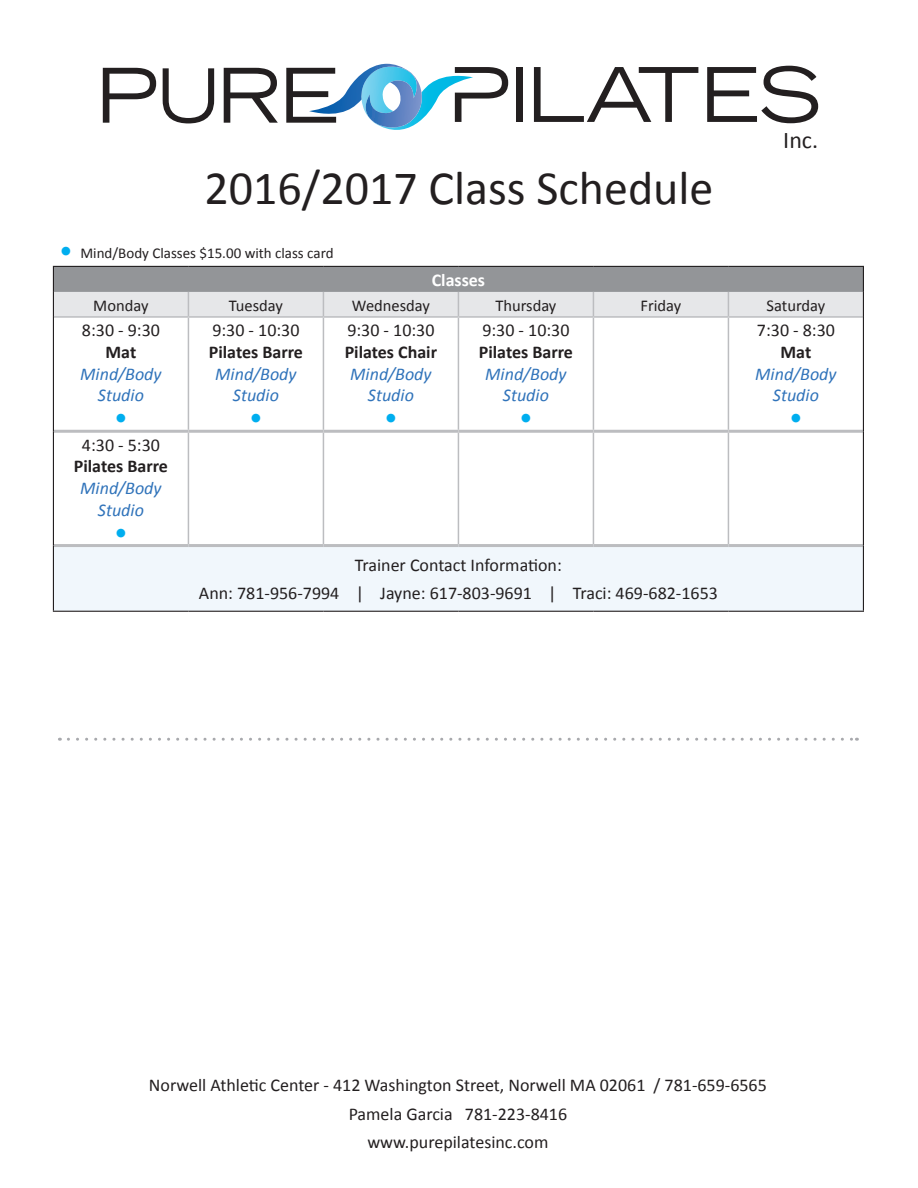
<style>
.page{position:relative;width:918px;height:1188px;background:#fff}
.page>*{position:absolute;margin:0;border:0;box-sizing:border-box;transform-origin:0 0}
.t1{font:48px "Calibri";color:#231f20}
.t2{font:24px "Symbol";color:#00aeef}
.t3{font:24px "Calibri";color:#231f20}
.t4{font:18px "Calibri";color:#231f20}
.t5{font:italic 18px/21.6px "Calibri";color:#3073ba;text-align:center}
.t6{font:700 18px "Calibri";color:#231f20}
.t7{font:700 18px "Calibri";color:#fff}
.t8{font:16.5px "Calibri";color:#231f20}
.t9{font:15px "Calibri";color:#231f20}
.s1{color:#00aeef}
</style>
<div class="page">
<div style="left:53px;top:546px;width:810px;height:65px;background:#f1f7fc"></div>
<hr style="left:54px;top:316px;width:134px;height:2px;background:#bcbdc0">
<hr style="left:188px;top:316px;width:135px;height:2px;background:#bcbdc0">
<hr style="left:188px;top:318px;width:1px;height:112px;background:#bcbdc0">
<hr style="left:323px;top:316px;width:135px;height:2px;background:#bcbdc0">
<hr style="left:323px;top:318px;width:1px;height:112px;background:#bcbdc0">
<hr style="left:458px;top:316px;width:135px;height:2px;background:#bcbdc0">
<hr style="left:458px;top:318px;width:1px;height:112px;background:#bcbdc0">
<hr style="left:593px;top:316px;width:135px;height:2px;background:#bcbdc0">
<hr style="left:593px;top:318px;width:1px;height:112px;background:#bcbdc0">
<hr style="left:728px;top:316px;width:135px;height:2px;background:#bcbdc0">
<hr style="left:728px;top:318px;width:1px;height:112px;background:#bcbdc0">
<hr style="left:188px;top:433px;width:1px;height:111px;background:#bcbdc0">
<hr style="left:323px;top:433px;width:1px;height:111px;background:#bcbdc0">
<hr style="left:458px;top:433px;width:1px;height:111px;background:#bcbdc0">
<hr style="left:593px;top:433px;width:1px;height:111px;background:#bcbdc0">
<hr style="left:728px;top:433px;width:1px;height:111px;background:#bcbdc0">
<hr style="left:54px;top:430px;width:134px;height:3px;background:#bcbdc0">
<hr style="left:188px;top:430px;width:135px;height:3px;background:#bcbdc0">
<hr style="left:323px;top:430px;width:135px;height:3px;background:#bcbdc0">
<hr style="left:458px;top:430px;width:135px;height:3px;background:#bcbdc0">
<hr style="left:593px;top:430px;width:135px;height:3px;background:#bcbdc0">
<hr style="left:728px;top:430px;width:135px;height:3px;background:#bcbdc0">
<hr style="left:54px;top:544px;width:134px;height:3px;background:#bcbdc0">
<hr style="left:188px;top:544px;width:135px;height:3px;background:#bcbdc0">
<hr style="left:323px;top:544px;width:135px;height:3px;background:#bcbdc0">
<hr style="left:458px;top:544px;width:135px;height:3px;background:#bcbdc0">
<hr style="left:593px;top:544px;width:135px;height:3px;background:#bcbdc0">
<hr style="left:728px;top:544px;width:135px;height:3px;background:#bcbdc0">
<hr style="left:53px;top:317px;width:1px;height:114px;background:#231f20">
<hr style="left:863px;top:317px;width:1px;height:114px;background:#231f20">
<hr style="left:53px;top:431px;width:1px;height:115px;background:#231f20">
<hr style="left:863px;top:431px;width:1px;height:115px;background:#231f20">
<hr style="left:53px;top:546px;width:1px;height:65px;background:#231f20">
<hr style="left:863px;top:546px;width:1px;height:65px;background:#231f20">
<hr style="left:53px;top:611px;width:135px;height:1px;background:#231f20">
<hr style="left:188px;top:611px;width:135px;height:1px;background:#231f20">
<hr style="left:323px;top:611px;width:135px;height:1px;background:#231f20">
<hr style="left:458px;top:611px;width:135px;height:1px;background:#231f20">
<hr style="left:593px;top:611px;width:135px;height:1px;background:#231f20">
<hr style="left:728px;top:611px;width:136px;height:1px;background:#231f20">
<hr style="left:53px;top:266px;width:135px;height:1px;background:#231f20">
<hr style="left:188px;top:266px;width:135px;height:1px;background:#231f20">
<hr style="left:323px;top:266px;width:135px;height:1px;background:#231f20">
<hr style="left:458px;top:266px;width:135px;height:1px;background:#231f20">
<hr style="left:593px;top:266px;width:135px;height:1px;background:#231f20">
<hr style="left:728px;top:266px;width:136px;height:1px;background:#231f20">
<svg style="left:53px;top:267px;width:811px;height:50px"></svg>
<svg style="left:103px;top:68px;width:53px;height:55px"></svg>
<svg style="left:163px;top:68px;width:51px;height:55px"></svg>
<svg style="left:224px;top:68px;width:54px;height:55px"></svg>
<div style="left:516px;top:67px;width:7px;height:55px;background:#231f20"></div>
<svg style="left:534px;top:67px;width:164px;height:55px"></svg>
<svg style="left:707px;top:66px;width:111px;height:57px"></svg>
<svg style="left:286px;top:63px;width:222px;height:67px"></svg>
<svg style="left:68px;top:738px;width:789px;height:3px"></svg>
<p class="t1" style="left:205px;top:158px;width:510px">2016/2017 Class Schedule</p>
<p class="t9" style="left:60px;top:243px;width:275px"><span class="s1">•</span> Mind/Body Classes $15.00 with class card</p>
<p class="t7" style="left:432px;top:268px;width:55px">Classes</p>
<p class="t3" style="left:783px;top:125px;width:36px">Inc.</p>
<p class="t8" style="left:93px;top:295px;width:57px">Monday</p>
<p class="t8" style="left:229px;top:295px;width:56px">Tuesday</p>
<p class="t8" style="left:352px;top:295px;width:80px">Wednesday</p>
<p class="t8" style="left:495px;top:295px;width:63px">Thursday</p>
<p class="t8" style="left:641px;top:295px;width:42px">Friday</p>
<p class="t8" style="left:767px;top:295px;width:60px">Saturday</p>
<p class="t4" style="left:82px;top:319px;width:80px">8:30 - 9:30</p>
<p class="t6" style="left:106px;top:341px;width:32px">Mat</p>
<p class="t5" style="left:80px;top:362px;width:83px">Mind/Body<br>Studio</p>
<p class="t2" style="left:115px;top:401px;width:13px">•</p>
<p class="t4" style="left:212px;top:319px;width:89px">9:30 - 10:30</p>
<p class="t6" style="left:209px;top:341px;width:96px">Pilates Barre</p>
<p class="t5" style="left:215px;top:362px;width:83px">Mind/Body<br>Studio</p>
<p class="t2" style="left:250px;top:401px;width:13px">•</p>
<p class="t4" style="left:347px;top:319px;width:89px">9:30 - 10:30</p>
<p class="t6" style="left:345px;top:341px;width:94px">Pilates Chair</p>
<p class="t5" style="left:350px;top:362px;width:83px">Mind/Body<br>Studio</p>
<p class="t2" style="left:385px;top:401px;width:13px">•</p>
<p class="t4" style="left:482px;top:319px;width:89px">9:30 - 10:30</p>
<p class="t6" style="left:479px;top:341px;width:96px">Pilates Barre</p>
<p class="t5" style="left:485px;top:362px;width:83px">Mind/Body<br>Studio</p>
<p class="t2" style="left:520px;top:401px;width:13px">•</p>
<p class="t4" style="left:757px;top:319px;width:80px">7:30 - 8:30</p>
<p class="t6" style="left:781px;top:341px;width:32px">Mat</p>
<p class="t5" style="left:755px;top:362px;width:83px">Mind/Body<br>Studio</p>
<p class="t2" style="left:790px;top:401px;width:13px">•</p>
<p class="t4" style="left:82px;top:433px;width:80px">4:30 - 5:30</p>
<p class="t6" style="left:74px;top:455px;width:96px">Pilates Barre</p>
<p class="t5" style="left:80px;top:477px;width:83px">Mind/Body<br>Studio</p>
<p class="t2" style="left:115px;top:515px;width:13px">•</p>
<p class="t4" style="left:355px;top:554px;width:208px">Trainer Contact Information:</p>
<p class="t4" style="left:199px;top:582px;width:520px">Ann: 781-956-7994 | Jayne: 617-803-9691 | Traci: 469-682-1653</p>
<p class="t4" style="left:149px;top:1074px;width:619px">Norwell Athletic Center - 412 Washington Street, Norwell MA 02061 / 781-659-6565</p>
<p class="t4" style="left:349px;top:1102px;width:220px">Pamela Garcia 781-223-8416</p>
<p class="t4" style="left:367px;top:1131px;width:183px">www.purepilatesinc.com</p>
</div>
